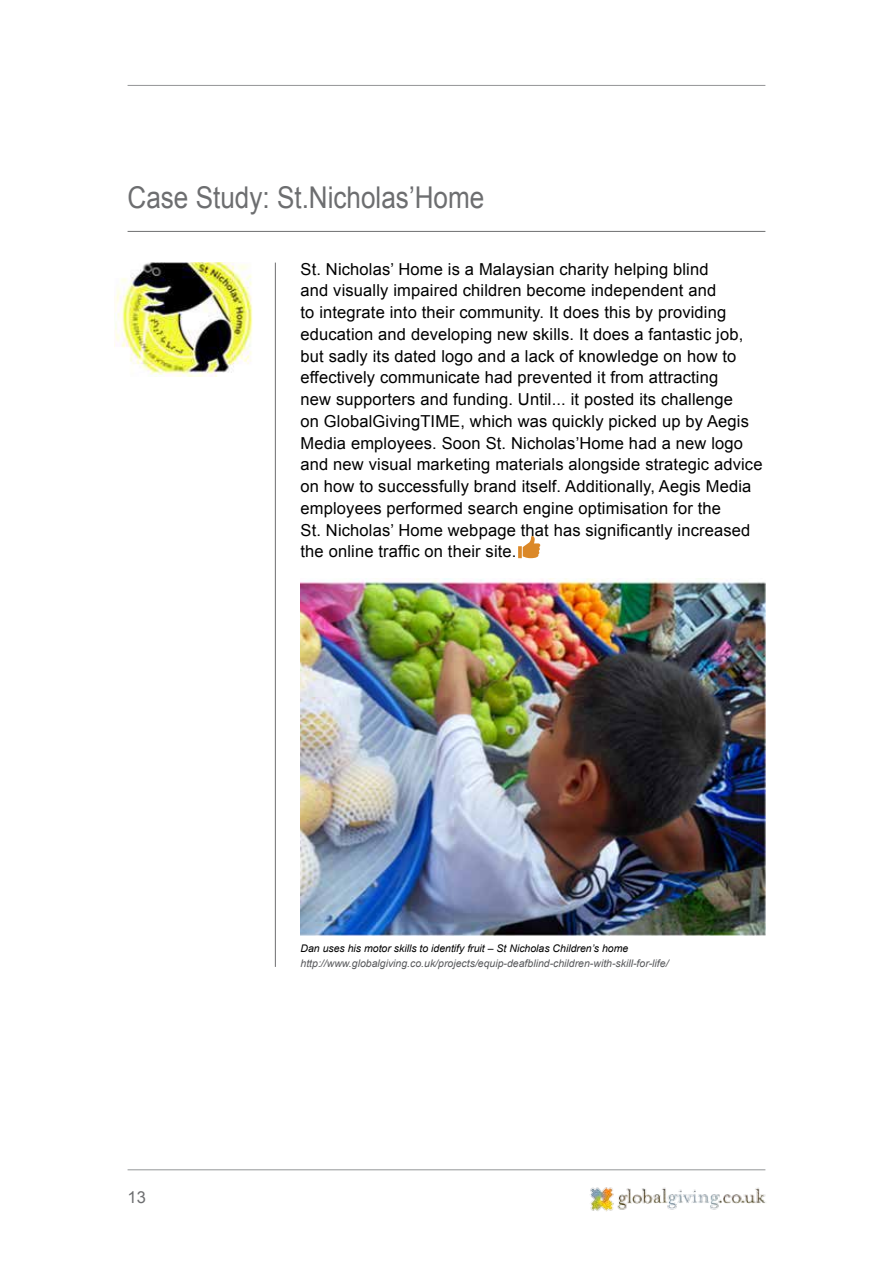
<style>
.page{position:relative;width:893px;height:1263px;background:#fff}
.page>*{position:absolute;margin:0;border:0;box-sizing:border-box;transform-origin:0 0}
.t1{font:30px "Arial";color:#6d6e70;scale:.87 1}
.t2{font:16.5px/21.8px "Arial";letter-spacing:.01em;color:#000}
.t3{font:16.5px "Arial";color:#6d6e70}
.t4{font:italic 10.5px "Arial";color:#57585b}
.t5{font:italic 10.5px "Arial";color:#000}
</style>
<div class="page">
<img style="left:300px;top:578px;width:465px;height:357px">
<hr style="left:128px;top:85px;width:637px;height:1px;background:#939597">
<hr style="left:128px;top:1169px;width:637px;height:1px;background:#939597">
<img style="left:115px;top:263px;width:138px;height:114px">
<hr style="left:128px;top:231px;width:637px;height:1px;background:#6d6e70">
<hr style="left:275px;top:263px;width:1px;height:704px;background:#6d6e70">
<svg style="left:518px;top:536px;width:22px;height:22px"></svg>
<img style="left:590px;top:1187px;width:176px;height:25px">
<h1 class="t1" style="left:128px;top:178px;width:412px">Case Study: St.Nicholas’Home</h1>
<p class="t2" style="left:300px;top:258px;width:463px">St. Nicholas’ Home is a Malaysian charity helping blind<br>and visually impaired children become independent and<br>to integrate into their community. It does this by providing education and developing new skills. It does a fantastic job, but sadly its dated logo and a lack of knowledge on how to effectively communicate had prevented it from attracting<br>new supporters and funding. Until... it posted its challenge<br>on GlobalGivingTIME, which was quickly picked up by Aegis Media employees. Soon St. Nicholas’Home had a new logo and new visual marketing materials alongside strategic advice on how to successfully brand itself. Additionally, Aegis Media employees performed search engine optimisation for the<br>St. Nicholas’ Home webpage that has significantly increased the online traffic on their site.</p>
<p class="t3" style="left:128px;top:1186px;width:20px">13</p>
<p class="t5" style="left:300px;top:941px;width:329px">Dan uses his motor skills to identify fruit – St Nicholas Children’s home</p>
<p class="t4" style="left:300px;top:956px;width:370px">http://www.globalgiving.co.uk/projects/equip-deafblind-children-with-skill-for-life/</p>
</div>
